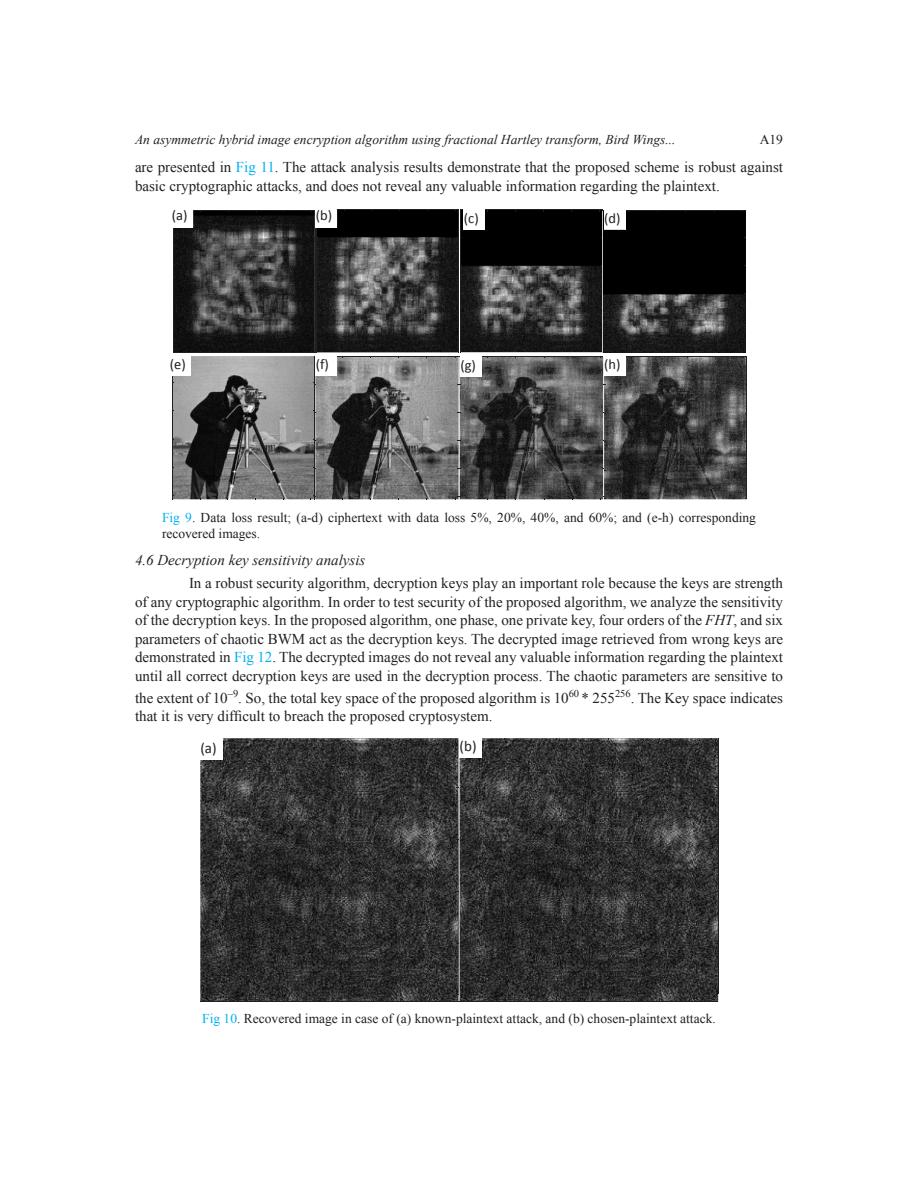
<style>
.page{position:relative;width:918px;height:1188px;background:#fff}
.page>*{position:absolute;margin:0;border:0;box-sizing:border-box;transform-origin:0 0}
.t1{font:15px/18.5px "Times New Roman";color:#231f20}
.t2{font:italic 15px "Times New Roman";color:#231f20}
.t3{font:15px "Calibri";color:#231f20}
.t4{font:14.4px "Calibri";color:#231f20}
.t5{font:13.5px/15.6px "Times New Roman";color:#231f20}
.t6{font:italic 13.5px "Times New Roman";color:#231f20}
.s1{color:#00b0f0}
.s2{font-style:italic}
.s3{color:#00aeef}
</style>
<div class="page">
<img style="left:174px;top:211px;width:141px;height:142px">
<hr style="left:173px;top:353px;width:142px;height:1px;background:#231f20">
<hr style="left:173px;top:210px;width:142px;height:1px;background:#231f20">
<hr style="left:173px;top:210px;width:1px;height:143px;background:#231f20">
<hr style="left:315px;top:210px;width:1px;height:143px;background:#231f20">
<img style="left:174px;top:356px;width:286px;height:143px">
<hr style="left:173px;top:356px;width:1px;height:143px;background:#231f20">
<hr style="left:314px;top:356px;width:1px;height:143px;background:#231f20">
<img style="left:318px;top:210px;width:141px;height:142px">
<hr style="left:317px;top:209px;width:142px;height:1px;background:#231f20">
<hr style="left:317px;top:209px;width:1px;height:143px;background:#231f20">
<hr style="left:459px;top:209px;width:1px;height:143px;background:#231f20">
<svg style="left:315px;top:357px;width:144px;height:142px;background:#6c6c6c"></svg>
<hr style="left:315px;top:356px;width:144px;height:1px;background:#231f20">
<svg style="left:311px;top:496px;width:5px;height:3px"></svg>
<svg style="left:460px;top:357px;width:143px;height:142px;background:#474747"></svg>
<hr style="left:460px;top:356px;width:143px;height:1px;background:#231f20">
<svg style="left:455px;top:496px;width:6px;height:3px"></svg>
<img style="left:461px;top:211px;width:142px;height:142px">
<hr style="left:460px;top:210px;width:143px;height:1px;background:#231f20">
<hr style="left:460px;top:210px;width:1px;height:142px;background:#231f20">
<svg style="left:455px;top:350px;width:7px;height:8px"></svg>
<img style="left:604px;top:357px;width:143px;height:142px">
<hr style="left:604px;top:356px;width:143px;height:1px;background:#231f20">
<hr style="left:747px;top:356px;width:1px;height:143px;background:#231f20">
<svg style="left:601px;top:496px;width:4px;height:4px"></svg>
<svg style="left:603px;top:211px;width:143px;height:142px;background:#171717"></svg>
<hr style="left:603px;top:210px;width:143px;height:1px;background:#231f20">
<svg style="left:743px;top:349px;width:3px;height:9px"></svg>
<img style="left:173px;top:210px;width:20px;height:17px">
<svg style="left:173px;top:227px;width:20px;height:1px"></svg>
<img style="left:460px;top:356px;width:21px;height:21px">
<img style="left:604px;top:356px;width:22px;height:20px">
<svg style="left:626px;top:352px;width:6px;height:6px"></svg>
<svg style="left:311px;top:349px;width:32px;height:9px"></svg>
<img style="left:316px;top:356px;width:21px;height:20px">
<img style="left:173px;top:356px;width:18px;height:20px">
<svg style="left:173px;top:376px;width:18px;height:7px"></svg>
<svg style="left:464px;top:229px;width:21px;height:1px"></svg>
<img style="left:464px;top:210px;width:21px;height:19px">
<svg style="left:599px;top:209px;width:30px;height:3px"></svg>
<img style="left:604px;top:209px;width:22px;height:20px">
<img style="left:317px;top:209px;width:20px;height:18px">
<img style="left:200px;top:738px;width:258px;height:263px">
<hr style="left:200px;top:1001px;width:259px;height:1px;background:#231f20">
<svg style="left:456px;top:788px;width:3px;height:207px"></svg>
<img style="left:460px;top:738px;width:258px;height:263px">
<hr style="left:460px;top:1001px;width:258px;height:1px;background:#231f20">
<hr style="left:718px;top:738px;width:1px;height:256px;background:#231f20">
<img style="left:200px;top:759px;width:22px;height:1px">
<img style="left:200px;top:738px;width:22px;height:21px">
<svg style="left:482px;top:738px;width:1px;height:20px"></svg>
<img style="left:460px;top:738px;width:22px;height:20px">
<p class="t6" style="left:135px;top:131px;width:542px">An asymmetric hybrid image encryption algorithm using fractional Hartley transform, Bird Wings...</p>
<p class="t5" style="left:760px;top:132px;width:25px">A19</p>
<p class="t1" style="left:135px;top:158px;width:650px">are presented in <span class="s1">Fig 11</span>. The attack analysis results demonstrate that the proposed scheme is robust against basic cryptographic attacks, and does not reveal any valuable information regarding the plaintext.</p>
<p class="t4" style="left:172px;top:207px;width:17px">(a)</p>
<p class="t4" style="left:316px;top:207px;width:18px">(b)</p>
<p class="t4" style="left:464px;top:209px;width:16px">(c)</p>
<p class="t4" style="left:604px;top:209px;width:18px">(d)</p>
<p class="t4" style="left:170px;top:355px;width:17px">(e)</p>
<p class="t4" style="left:316px;top:355px;width:15px">(f)</p>
<p class="t4" style="left:460px;top:356px;width:17px">(g)</p>
<p class="t4" style="left:604px;top:355px;width:18px">(h)</p>
<p class="t5" style="left:162px;top:510px;width:596px"><span class="s1">Fig 9</span>. Data loss result; (a-d) ciphertext with data loss 5%, 20%, 40%, and 60%; and (e-h) corresponding recovered images.</p>
<p class="t2" style="left:135px;top:550px;width:232px">4.6 Decryption key sensitivity analysis</p>
<p class="t1" style="left:135px;top:574px;width:650px;text-align:justify;text-indent:54px">In a robust security algorithm, decryption keys play an important role because the keys are strength of any cryptographic algorithm. In order to test security of the proposed algorithm, we analyze the sensitivity of the decryption keys. In the proposed algorithm, one phase, one private key, four orders of the <span class="s2">FHT</span>, and six parameters of chaotic BWM act as the decryption keys. The decrypted image retrieved from wrong keys are demonstrated in <span class="s1">Fig 12</span>. The decrypted images do not reveal any valuable information regarding the plaintext until all correct decryption keys are used in the decryption process. The chaotic parameters are sensitive to</p>
<p class="t1" style="left:135px;top:688px;width:650px">the extent of 10<sup>–9</sup>. So, the total key space of the proposed algorithm is 10<sup>60</sup> * 255<sup>256</sup>. The Key space indicates that it is very difficult to breach the proposed cryptosystem.</p>
<p class="t3" style="left:200px;top:738px;width:18px">(a)</p>
<p class="t3" style="left:460px;top:737px;width:18px">(b)</p>
<p class="t5" style="left:202px;top:1010px;width:515px"><span class="s3">Fig 10</span>. Recovered image in case of (a) known-plaintext attack, and (b) chosen-plaintext attack.</p>
</div>
